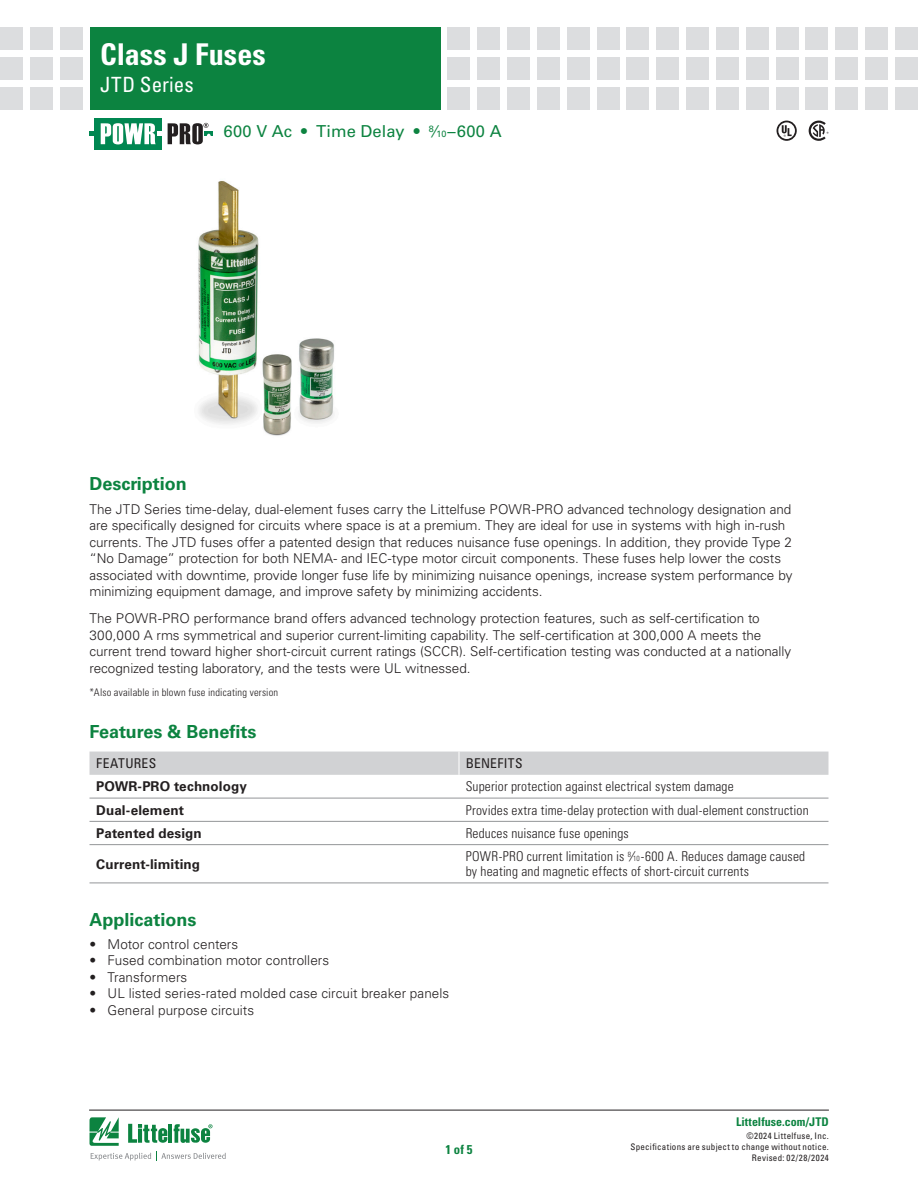
<style>
.page{position:relative;width:918px;height:1188px;background:#fff}
.page>*{position:absolute;margin:0;border:0;box-sizing:border-box;transform-origin:0 0}
.t1{font:700 condensed 30px "Univers LT Std";letter-spacing:.005em;color:#fff}
.t2{font:condensed 21px "Univers LT Std";letter-spacing:.005em;color:#fff}
.FACTS_HEAD{font:700 18px "Univers LT Std";color:#0c8340}
.PRODUCT_SUBHEAD{font:16.5px "Univers LT Std";letter-spacing:.01em;color:#0c8340}
.Body_1{font:300 13.5px/16.5px "Univers LT Std";letter-spacing:-.005em;color:#231f20}
.Benefit_column_text{font:300 condensed 13.5px/15px "Univers LT Std";letter-spacing:.01em;color:#231f20}
.Feature_column_text{font:700 13.5px "Univers LT Std";letter-spacing:.005em;color:#231f20}
.F___B_header_text{font:condensed 13.5px "Univers LT Std";letter-spacing:.025em;color:#231f20}
.t3{font:700 condensed 12.75px "Univers LT Std";color:#0c8340}
.t4{font:700 condensed 12px "Univers LT Std";letter-spacing:.005em;color:#0c8340}
.Note{font:300 condensed 10.5px "Univers LT Std";letter-spacing:.015em;color:#231f20}
.t5{font:condensed 9px/10.8px "Univers LT Std";letter-spacing:.03em;color:#231f20;text-align:right}
.s1{font-size:9.15px}
.s2{font-size:7.35px}
</style>
<div class="page">
<hr style="left:89px;top:1110px;width:740px;height:1px;background:#231f20">
<div style="left:90px;top:27px;width:351px;height:82px;background:#0c8340"></div>
<div style="left:60px;top:27px;width:23px;height:23px;background:#dcdddf"></div>
<div style="left:60px;top:57px;width:23px;height:23px;background:#dcdddf"></div>
<div style="left:60px;top:87px;width:23px;height:22px;background:#dcdddf"></div>
<div style="left:30px;top:27px;width:23px;height:23px;background:#dcdddf"></div>
<div style="left:30px;top:57px;width:23px;height:23px;background:#dcdddf"></div>
<div style="left:30px;top:87px;width:23px;height:22px;background:#dcdddf"></div>
<div style="left:0;top:27px;width:23px;height:23px;background:#dcdddf"></div>
<div style="left:0;top:57px;width:23px;height:23px;background:#dcdddf"></div>
<div style="left:0;top:87px;width:23px;height:22px;background:#dcdddf"></div>
<div style="left:448px;top:27px;width:22px;height:23px;background:#dcdddf"></div>
<div style="left:448px;top:57px;width:22px;height:23px;background:#dcdddf"></div>
<div style="left:448px;top:87px;width:22px;height:22px;background:#dcdddf"></div>
<div style="left:477px;top:27px;width:23px;height:23px;background:#dcdddf"></div>
<div style="left:477px;top:57px;width:23px;height:23px;background:#dcdddf"></div>
<div style="left:477px;top:87px;width:23px;height:22px;background:#dcdddf"></div>
<div style="left:507px;top:27px;width:23px;height:23px;background:#dcdddf"></div>
<div style="left:507px;top:57px;width:23px;height:23px;background:#dcdddf"></div>
<div style="left:507px;top:87px;width:23px;height:22px;background:#dcdddf"></div>
<div style="left:537px;top:27px;width:23px;height:23px;background:#dcdddf"></div>
<div style="left:537px;top:57px;width:23px;height:23px;background:#dcdddf"></div>
<div style="left:537px;top:87px;width:23px;height:22px;background:#dcdddf"></div>
<div style="left:567px;top:27px;width:23px;height:23px;background:#dcdddf"></div>
<div style="left:567px;top:57px;width:23px;height:23px;background:#dcdddf"></div>
<div style="left:567px;top:87px;width:23px;height:22px;background:#dcdddf"></div>
<div style="left:597px;top:27px;width:23px;height:23px;background:#dcdddf"></div>
<div style="left:597px;top:57px;width:23px;height:23px;background:#dcdddf"></div>
<div style="left:597px;top:87px;width:23px;height:22px;background:#dcdddf"></div>
<div style="left:627px;top:27px;width:22px;height:23px;background:#dcdddf"></div>
<div style="left:627px;top:57px;width:22px;height:23px;background:#dcdddf"></div>
<div style="left:627px;top:87px;width:22px;height:22px;background:#dcdddf"></div>
<div style="left:656px;top:27px;width:23px;height:23px;background:#dcdddf"></div>
<div style="left:656px;top:57px;width:23px;height:23px;background:#dcdddf"></div>
<div style="left:656px;top:87px;width:23px;height:22px;background:#dcdddf"></div>
<div style="left:686px;top:27px;width:23px;height:23px;background:#dcdddf"></div>
<div style="left:686px;top:57px;width:23px;height:23px;background:#dcdddf"></div>
<div style="left:686px;top:87px;width:23px;height:22px;background:#dcdddf"></div>
<div style="left:716px;top:27px;width:23px;height:23px;background:#dcdddf"></div>
<div style="left:716px;top:57px;width:23px;height:23px;background:#dcdddf"></div>
<div style="left:716px;top:87px;width:23px;height:22px;background:#dcdddf"></div>
<div style="left:746px;top:27px;width:23px;height:23px;background:#dcdddf"></div>
<div style="left:746px;top:57px;width:23px;height:23px;background:#dcdddf"></div>
<div style="left:746px;top:87px;width:23px;height:22px;background:#dcdddf"></div>
<div style="left:805px;top:27px;width:23px;height:23px;background:#dcdddf"></div>
<div style="left:805px;top:57px;width:23px;height:23px;background:#dcdddf"></div>
<div style="left:805px;top:87px;width:23px;height:22px;background:#dcdddf"></div>
<div style="left:776px;top:27px;width:22px;height:23px;background:#dcdddf"></div>
<div style="left:776px;top:57px;width:22px;height:23px;background:#dcdddf"></div>
<div style="left:776px;top:87px;width:22px;height:22px;background:#dcdddf"></div>
<div style="left:835px;top:27px;width:23px;height:23px;background:#dcdddf"></div>
<div style="left:835px;top:57px;width:23px;height:23px;background:#dcdddf"></div>
<div style="left:835px;top:87px;width:23px;height:22px;background:#dcdddf"></div>
<div style="left:865px;top:27px;width:23px;height:23px;background:#dcdddf"></div>
<div style="left:865px;top:57px;width:23px;height:23px;background:#dcdddf"></div>
<div style="left:865px;top:87px;width:23px;height:22px;background:#dcdddf"></div>
<div style="left:895px;top:27px;width:23px;height:23px;background:#dcdddf"></div>
<div style="left:895px;top:57px;width:23px;height:23px;background:#dcdddf"></div>
<div style="left:895px;top:87px;width:23px;height:22px;background:#dcdddf"></div>
<svg style="left:90px;top:1117px;width:136px;height:44px"></svg>
<img style="left:198px;top:181px;width:136px;height:255px">
<div style="left:90px;top:752px;width:738px;height:23px;background:#d1d2d4"></div>
<hr style="left:90px;top:798px;width:369px;height:1px;background:#939598">
<hr style="left:459px;top:798px;width:369px;height:1px;background:#939598">
<hr style="left:90px;top:821px;width:369px;height:1px;background:#939598">
<hr style="left:459px;top:821px;width:369px;height:1px;background:#939598">
<hr style="left:90px;top:844px;width:369px;height:1px;background:#939598">
<hr style="left:459px;top:844px;width:369px;height:1px;background:#939598">
<hr style="left:90px;top:883px;width:369px;height:1px;background:#939598">
<hr style="left:459px;top:883px;width:369px;height:1px;background:#939598">
<svg style="left:777px;top:121px;width:20px;height:20px"></svg>
<svg style="left:809px;top:121px;width:19px;height:20px"></svg>
<div style="left:94px;top:118px;width:68px;height:31px;background:#008751"></div>
<svg style="left:90px;top:123px;width:123px;height:21px"></svg>
<h1 class="t1" style="left:100px;top:36px;width:167px">Class J Fuses</h1>
<h2 class="t2" style="left:100px;top:71px;width:95px">JTD Series</h2>
<p class="PRODUCT_SUBHEAD" style="left:223px;top:122px;width:280px">600 V Ac • Time Delay • <sup>8</sup>⁄<span class="s1">10</span>–600 A</p>
<p class="FACTS_HEAD" style="left:90px;top:474px;width:99px">Description</p>
<p class="Body_1" style="left:90px;top:501px;width:704px">The JTD Series time-delay, dual-element fuses carry the Littelfuse POWR-PRO advanced technology designation and are specifically designed for circuits where space is at a premium. They are ideal for use in systems with high in-rush currents. The JTD fuses offer a patented design that reduces nuisance fuse openings. In addition, they provide Type 2 “No Damage” protection for both NEMA- and IEC-type motor circuit components. These fuses help lower the costs associated with downtime, provide longer fuse life by minimizing nuisance openings, increase system performance by minimizing equipment damage, and improve safety by minimizing accidents.</p>
<p class="Body_1" style="left:90px;top:610px;width:703px">The POWR-PRO performance brand offers advanced technology protection features, such as self-certification to 300,000 A rms symmetrical and superior current-limiting capability. The self-certification at 300,000 A meets the current trend toward higher short-circuit current ratings (SCCR). Self-certification testing was conducted at a nationally recognized testing laboratory, and the tests were UL witnessed.</p>
<p class="Note" style="left:90px;top:686px;width:190px">*Also available in blown fuse indicating version</p>
<p class="FACTS_HEAD" style="left:90px;top:721px;width:168px">Features &amp; Benefits</p>
<p class="F___B_header_text" style="left:96px;top:755px;width:61px">FEATURES</p>
<p class="F___B_header_text" style="left:466px;top:755px;width:58px">BENEFITS</p>
<p class="Feature_column_text" style="left:96px;top:779px;width:152px">POWR-PRO technology</p>
<p class="Benefit_column_text" style="left:466px;top:779px;width:270px">Superior protection against electrical system damage</p>
<p class="Feature_column_text" style="left:96px;top:802px;width:89px">Dual-element</p>
<p class="Benefit_column_text" style="left:466px;top:802px;width:344px">Provides extra time-delay protection with dual-element construction</p>
<p class="Feature_column_text" style="left:96px;top:825px;width:107px">Patented design</p>
<p class="Benefit_column_text" style="left:466px;top:826px;width:165px">Reduces nuisance fuse openings</p>
<p class="Feature_column_text" style="left:96px;top:856px;width:105px">Current-limiting</p>
<p class="Benefit_column_text" style="left:466px;top:849px;width:341px">POWR-PRO current limitation is <sup>8</sup>⁄<span class="s2">10</span> -600 A. Reduces damage caused by heating and magnetic effects of short-circuit currents</p>
<p class="FACTS_HEAD" style="left:90px;top:909px;width:109px">Applications</p>
<p class="Body_1" style="left:90px;top:936px;width:150px">• Motor control centers</p>
<p class="Body_1" style="left:90px;top:952px;width:241px">• Fused combination motor controllers</p>
<p class="Body_1" style="left:90px;top:969px;width:99px">• Transformers</p>
<p class="Body_1" style="left:90px;top:985px;width:361px">• UL listed series-rated molded case circuit breaker panels</p>
<p class="Body_1" style="left:90px;top:1002px;width:166px">• General purpose circuits</p>
<p class="t3" style="left:445px;top:1142px;width:29px">1 of 5</p>
<p class="t4" style="left:736px;top:1115px;width:94px">Littelfuse.com/JTD</p>
<p class="t5" style="left:631px;top:1131px;width:200px">©2024 Littelfuse, Inc.<br>Specifications are subject to change without notice.<br>Revised: 02/28/2024</p>
</div>
